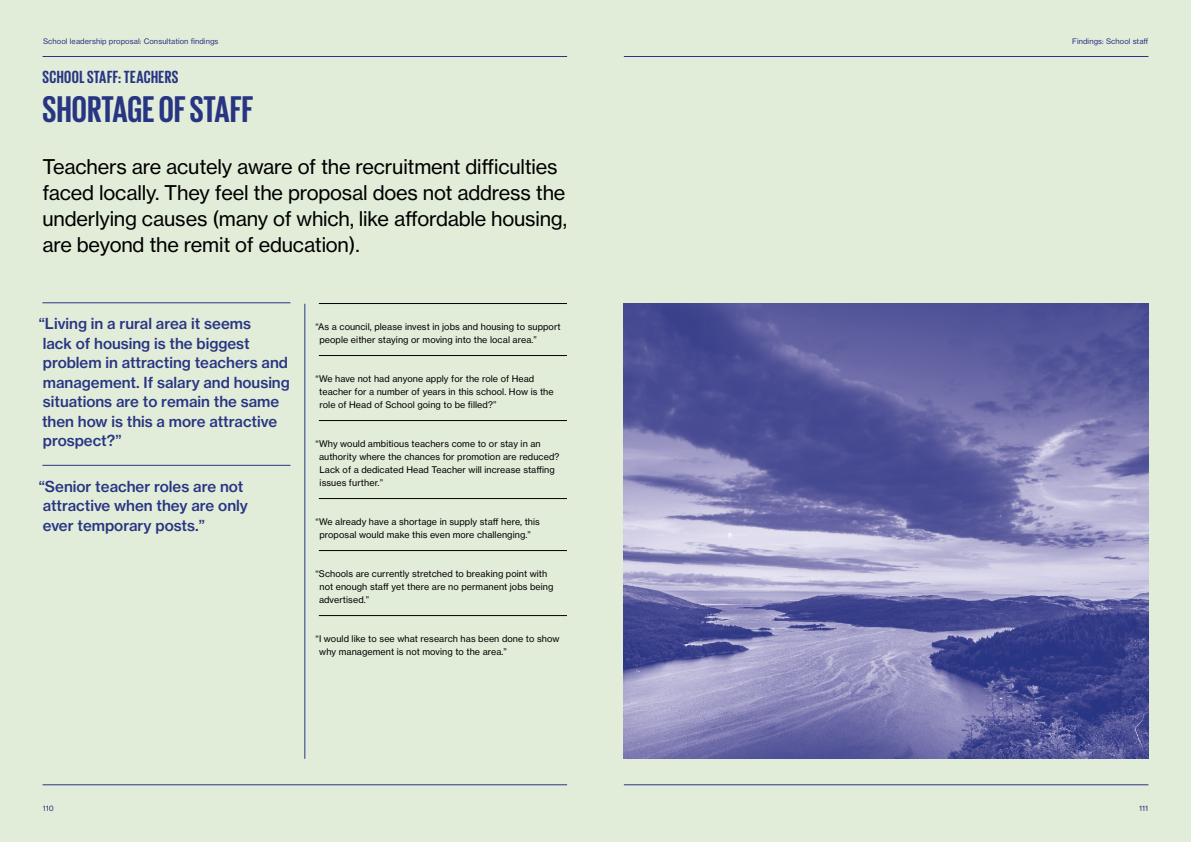
<style>
.page{position:relative;width:1191px;height:842px;background:#fff}
.page>*{position:absolute;margin:0;border:0;box-sizing:border-box;transform-origin:0 0}
.t1{font:700 38px "Giorgio Sans";letter-spacing:.01em;color:#283583}
.t2{font:20px/26px "Haas Grot Text 55 Roman";letter-spacing:-.01em;color:#000}
.t3{font:700 18px "Giorgio Sans";letter-spacing:.025em;color:#283583}
.t4{font:500 15px/19.5px "Haas Grot Text 65";color:#283583}
.t5{font:9px/13px "Haas Grot Text 55 Roman";letter-spacing:.01em;color:#000}
.t6{font:7.5px "Haas Grot Text 55 Roman";letter-spacing:.01em;color:#283583}
</style>
<div class="page">
<div style="left:0;top:0;width:595px;height:842px;background:#e2edd9"></div>
<div style="left:595px;top:0;width:596px;height:842px;background:#e2edd9"></div>
<hr style="left:43px;top:784px;width:524px;height:1px;background:#283583">
<hr style="left:43px;top:56px;width:524px;height:1px;background:#283583">
<hr style="left:624px;top:784px;width:524px;height:1px;background:#283583">
<hr style="left:624px;top:56px;width:524px;height:1px;background:#283583">
<hr style="left:305px;top:304px;width:1px;height:455px;background:#283583">
<hr style="left:42px;top:303px;width:248px;height:1px;background:#283583">
<hr style="left:42px;top:465px;width:248px;height:1px;background:#283583">
<hr style="left:319px;top:303px;width:248px;height:1px;background:#000">
<hr style="left:319px;top:355px;width:248px;height:1px;background:#000">
<hr style="left:319px;top:420px;width:248px;height:1px;background:#000">
<hr style="left:319px;top:498px;width:248px;height:1px;background:#000">
<hr style="left:319px;top:550px;width:248px;height:1px;background:#000">
<hr style="left:319px;top:615px;width:248px;height:1px;background:#000">
<img style="left:624px;top:304px;width:524px;height:455px">
<p class="t6" style="left:43px;top:36px;width:177px">School leadership proposal: Consultation findings</p>
<p class="t6" style="left:1072px;top:36px;width:78px">Findings: School staff</p>
<h3 class="t3" style="left:43px;top:68px;width:137px">SCHOOL STAFF: TEACHERS</h3>
<h1 class="t1" style="left:43px;top:90px;width:212px">SHORTAGE OF STAFF</h1>
<h2 class="t2" style="left:42px;top:153px;width:526px">Teachers are acutely aware of the recruitment difficulties faced locally. They feel the proposal does not address the underlying causes (many of which, like affordable housing, are beyond the remit of education).</h2>
<h3 class="t4" style="left:39px;top:314px;width:252px">“Living in a rural area it seems<br>lack of housing is the biggest problem in attracting teachers and management. If salary and housing situations are to remain the same then how is this a more attractive prospect?”</h3>
<h3 class="t4" style="left:39px;top:476px;width:211px">“Senior teacher roles are not attractive when they are only ever temporary posts.”</h3>
<p class="t5" style="left:319px;top:320px;width:243px;text-indent:-4px">“As a council, please invest in jobs and housing to support people either staying or moving into the local area.”</p>
<p class="t5" style="left:319px;top:372px;width:236px;text-indent:-4px">“We have not had anyone apply for the role of Head teacher for a number of years in this school. How is the role of Head of School going to be filled?”</p>
<p class="t5" style="left:319px;top:437px;width:242px;text-indent:-3px">“Why would ambitious teachers come to or stay in an authority where the chances for promotion are reduced?<br>Lack of a dedicated Head Teacher will increase staffing issues further.”</p>
<p class="t5" style="left:315px;top:515px;width:226px;text-align:center">“We already have a shortage in supply staff here, this proposal would make this even more challenging.”</p>
<p class="t5" style="left:319px;top:567px;width:236px;text-indent:-3px">“Schools are currently stretched to breaking point with not enough staff yet there are no permanent jobs being advertised.”</p>
<p class="t5" style="left:319px;top:632px;width:242px;text-indent:-4px">“I would like to see what research has been done to show why management is not moving to the area.”</p>
<p class="t6" style="left:43px;top:803px;width:13px">110</p>
<p class="t6" style="left:1139px;top:803px;width:11px">111</p>
</div>
